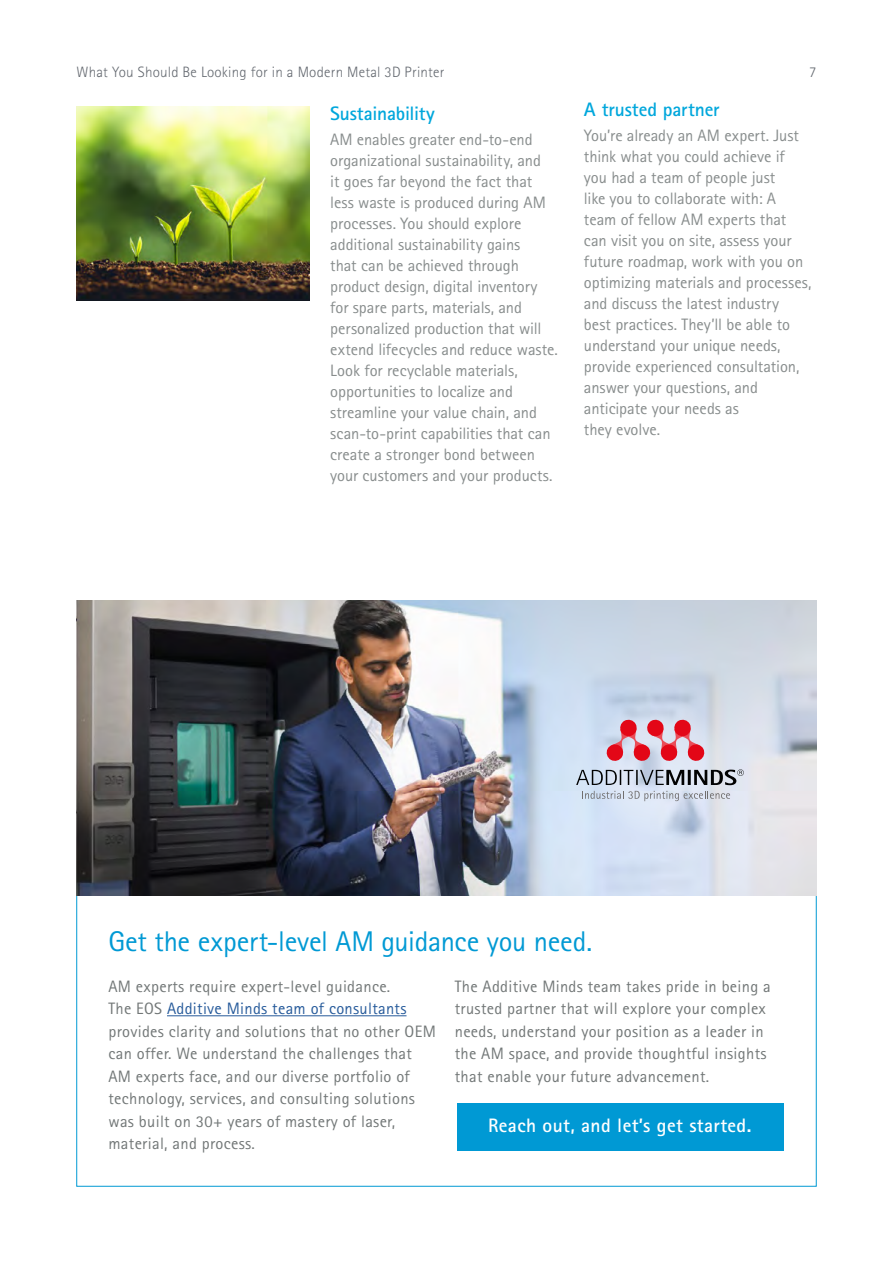
<style>
.page{position:relative;width:893px;height:1263px;background:#fff}
.page>*{position:absolute;margin:0;border:0;box-sizing:border-box;transform-origin:0 0}
.t1{font:28.5px "Rotis Sans Serif Std";letter-spacing:-.01em;color:#0099d4}
.t2{font:700 19.5px "Rotis Sans Serif Std";letter-spacing:-.01em;color:#00a7dc}
.t3{font:700 19.5px "Rotis Sans Serif Std";letter-spacing:.02em;color:#fff}
.t4{font:16.5px/21px "Rotis Sans Serif Std";letter-spacing:-.005em;color:#888d8d}
.t5{font:16.5px/22.5px "Rotis Sans Serif Std";letter-spacing:.02em;color:#727777}
.t6{font:300 15px "Rotis Sans Serif Std";letter-spacing:.015em;color:#63686f}
.s1{color:#275b9b}
</style>
<div class="page">
<img style="left:77px;top:106px;width:232px;height:195px">
<img style="left:77px;top:601px;width:739px;height:294px">
<hr style="left:167px;top:1015px;width:239px;height:1px;background:#275b9b">
<div style="left:457px;top:1103px;width:326px;height:47px;background:#0099d4"></div>
<svg style="left:592px;top:696px;width:134px;height:141px;background:#d2dded"></svg>
<svg style="left:605px;top:720px;width:100px;height:42px;background:#db8a9a"></svg>
<svg style="left:582px;top:791px;width:148px;height:10px"></svg>
<svg style="left:576px;top:769px;width:168px;height:16px;background:#939aa4"></svg>
<p class="t6" style="left:77px;top:63px;width:369px">What You Should Be Looking for in a Modern Metal 3D Printer</p>
<p class="t6" style="left:809px;top:63px;width:9px">7</p>
<p class="t2" style="left:330px;top:101px;width:106px">Sustainability</p>
<p class="t4" style="left:330px;top:129px;width:229px">AM enables greater end-to-end organizational sustainability, and<br>it goes far beyond the fact that less waste is produced during AM processes. You should explore additional sustainability gains<br>that can be achieved through product design, digital inventory for spare parts, materials, and personalized production that will extend lifecycles and reduce waste.<br>Look for recyclable materials, opportunities to localize and streamline your value chain, and scan-to-print capabilities that can create a stronger bond between your customers and your products.</p>
<p class="t2" style="left:584px;top:97px;width:137px">A trusted partner</p>
<p class="t4" style="left:584px;top:125px;width:229px">You’re already an AM expert. Just think what you could achieve if you had a team of people just<br>like you to collaborate with: A team of fellow AM experts that can visit you on site, assess your future roadmap, work with you on optimizing materials and processes, and discuss the latest industry<br>best practices. They’ll be able to understand your unique needs, provide experienced consultation, answer your questions, and anticipate your needs as<br>they evolve.</p>
<h1 class="t1" style="left:108px;top:924px;width:485px">Get the expert-level AM guidance you need.</h1>
<p class="t5" style="left:108px;top:975px;width:329px">AM experts require expert-level guidance.<br>The EOS <span class="s1">Additive Minds team of consultants </span>provides clarity and solutions that no other OEM can offer. We understand the challenges that AM experts face, and our diverse portfolio of technology, services, and consulting solutions was built on 30+ years of mastery of laser, material, and process.</p>
<p class="t5" style="left:455px;top:975px;width:318px">The Additive Minds team takes pride in being a trusted partner that will explore your complex needs, understand your position as a leader in the AM space, and provide thoughtful insights that enable your future advancement.</p>
<p class="t3" style="left:488px;top:1113px;width:265px">Reach out, and let’s get started.</p>
</div>
